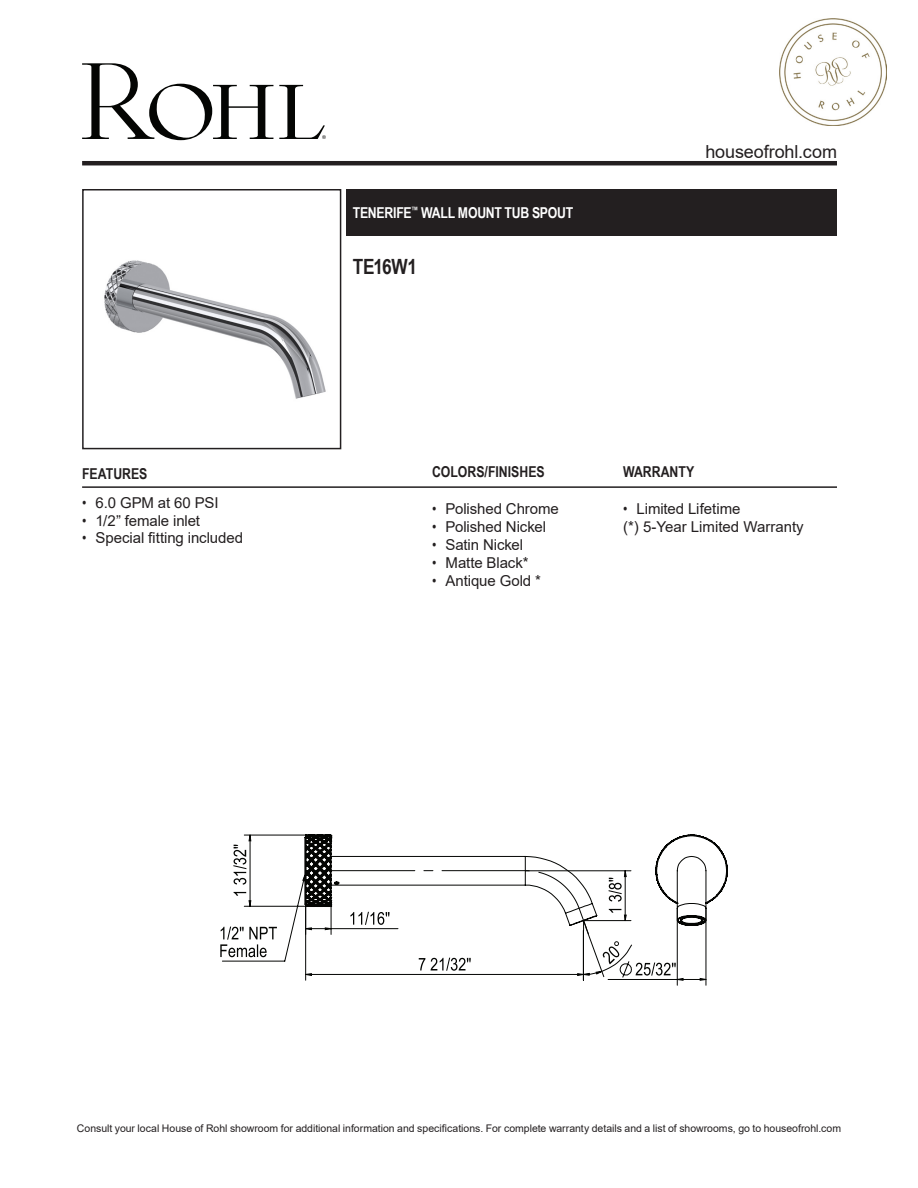
<style>
.page{position:relative;width:918px;height:1188px;background:#fff}
.page>*{position:absolute;margin:0;border:0;box-sizing:border-box;transform-origin:0 0}
.Product_Info_Nest{font:700 21px "Arial Narrow";letter-spacing:-.025em;color:#231f20}
.t1{font:18px "Arial";letter-spacing:-.005em;color:#231f20}
.t2{font:15px "Arial";letter-spacing:-.005em;color:#231f20}
.t3{font:700 15px "Arial Narrow";color:#231f20}
.Product_Title_Bar{font:700 15px "Arial Narrow";letter-spacing:-.02em;color:#fff}
.t4{font:10.5px "Arial";color:#231f20}
.s1{font-family:"Arial Narrow"}
</style>
<div class="page">
<hr style="left:82px;top:161px;width:755px;height:4px;background:#231f20">
<hr style="left:82px;top:486px;width:755px;height:2px;background:#231f20">
<div style="left:346px;top:189px;width:491px;height:46px;background:#231f20"></div>
<img style="left:779px;top:19px;width:107px;height:107px">
<svg style="left:82px;top:63px;width:191px;height:77px"></svg>
<svg style="left:279px;top:85px;width:47px;height:54px"></svg>
<img style="left:104px;top:260px;width:222px;height:139px">
<div style="left:82px;top:189px;width:259px;height:260px;border:2px solid #231f20"></div>
<svg style="left:220px;top:929px;width:2px;height:28px"></svg>
<svg style="left:222px;top:835px;width:485px;height:151px"></svg>
<svg style="left:233px;top:835px;width:18px;height:71px"></svg>
<svg style="left:303px;top:835px;width:425px;height:146px"></svg>
<p class="Product_Title_Bar" style="left:353px;top:201px;width:222px">TENERIFE<sup>™</sup> WALL MOUNT TUB SPOUT</p>
<p class="Product_Info_Nest" style="left:353px;top:251px;width:66px">TE16W1</p>
<p class="t1" style="left:705px;top:139px;width:133px">houseofrohl.com</p>
<p class="t3" style="left:82px;top:462px;width:67px">FEATURES</p>
<p class="t3" style="left:432px;top:460px;width:114px">COLORS/FINISHES</p>
<p class="t3" style="left:623px;top:460px;width:73px">WARRANTY</p>
<p class="t2" style="left:82px;top:493px;width:138px"><span class="s1">•</span> 6.0 GPM at 60 PSI</p>
<p class="t2" style="left:82px;top:511px;width:119px"><span class="s1">•</span> 1/2” female inlet</p>
<p class="t2" style="left:82px;top:527px;width:162px"><span class="s1">•</span> Special fitting included</p>
<p class="t2" style="left:432px;top:499px;width:128px"><span class="s1">•</span> Polished Chrome</p>
<p class="t2" style="left:432px;top:517px;width:116px"><span class="s1">•</span> Polished Nickel</p>
<p class="t2" style="left:432px;top:535px;width:93px"><span class="s1">•</span> Satin Nickel</p>
<p class="t2" style="left:432px;top:553px;width:98px"><span class="s1">•</span> Matte Black*</p>
<p class="t2" style="left:432px;top:571px;width:111px"><span class="s1">•</span> Antique Gold *</p>
<p class="t2" style="left:623px;top:499px;width:119px"><span class="s1">•</span> Limited Lifetime</p>
<p class="t2" style="left:623px;top:517px;width:182px">(*) 5-Year Limited Warranty</p>
<p class="t4" style="left:77px;top:1121px;width:766px">Consult your local House of Rohl showroom for additional information and specifications. For complete warranty details and a list of showrooms, go to houseofrohl.com</p>
</div>
